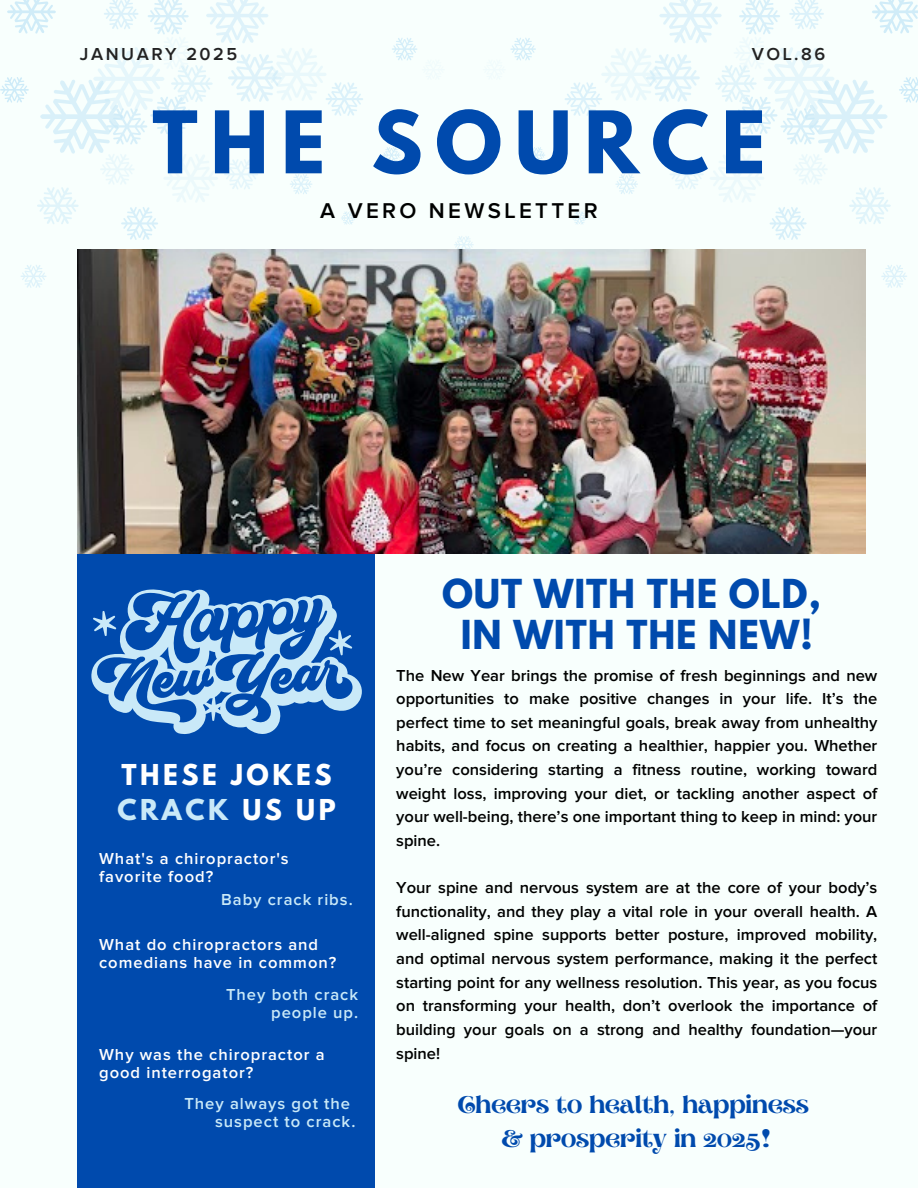
<style>
.page{position:relative;width:918px;height:1188px;background:#f8fffd}
.page>*{position:absolute;margin:0;border:0;box-sizing:border-box;transform-origin:0 0}
.t1{font:700 76.35px "League Spartan";letter-spacing:.165em;color:#004aad}
.t2{font:700 35.4px/41.7px "League Spartan";letter-spacing:.025em;color:#004aad;text-align:center}
.t3{font:700 25.5px/34.8px "League Spartan";letter-spacing:.14em;color:#fff}
.t4{font:600 24px/34.8px "Aprila";color:#004aad;text-align:center}
.t5{font:600 22.2px "Proxima Nova";letter-spacing:.15em;color:#000}
.t6{font:600 18px "Proxima Nova";letter-spacing:.14em;color:#222}
.t7{font:600 16.5px/23.7px "Proxima Nova";color:#000;text-align:justify}
.t8{font:600 16.5px/18px "Proxima Nova";letter-spacing:.06em;color:#fff}
.t9{font:600 16.5px "Proxima Nova";letter-spacing:.06em;color:#c9e9f8}
.s1{color:#c9e9f8}
</style>
<div class="page">
<div style="left:78px;top:486px;width:297px;height:702px;background:#004aad"></div>
<svg style="left:527px;top:147px;width:18px;height:16px"></svg>
<svg style="left:21px;top:265px;width:26px;height:23px"></svg>
<svg style="left:0;top:0;width:363px;height:240px"></svg>
<svg style="left:383px;top:147px;width:17px;height:16px"></svg>
<svg style="left:881px;top:265px;width:26px;height:23px"></svg>
<svg style="left:510px;top:38px;width:26px;height:23px"></svg>
<svg style="left:392px;top:38px;width:25px;height:23px"></svg>
<svg style="left:454px;top:236px;width:20px;height:14px"></svg>
<svg style="left:565px;top:0;width:353px;height:240px"></svg>
<img style="left:78px;top:250px;width:787px;height:303px">
<svg style="left:91px;top:589px;width:271px;height:145px"></svg>
<p class="t6" style="left:80px;top:45px;width:159px">JANUARY 2025</p>
<p class="t6" style="left:752px;top:45px;width:75px">VOL.86</p>
<h6 class="t1" style="left:152px;top:105px;width:615px">THE SOURCE</h6>
<h5 class="t5" style="left:320px;top:201px;width:279px">A VERO NEWSLETTER</h5>
<p class="t3" style="left:117px;top:761px;width:220px">THESE JOKES<br><span class="s1">CRACK</span> US UP</p>
<h3 class="t8" style="left:99px;top:850px;width:191px">What's a chiropractor's favorite food?</h3>
<p class="t9" style="left:221px;top:892px;width:133px">Baby crack ribs.</p>
<p class="t8" style="left:99px;top:936px;width:239px">What do chiropractors and comedians have in common?</p>
<p class="t9" style="left:226px;top:987px;width:134px">They both crack</p>
<p class="t9" style="left:271px;top:1005px;width:89px">people up.</p>
<p class="t8" style="left:99px;top:1046px;width:227px">Why was the chiropractor a good interrogator?</p>
<p class="t9" style="left:184px;top:1096px;width:167px">They always got the</p>
<p class="t9" style="left:215px;top:1114px;width:142px">suspect to crack.</p>
<h1 class="t2" style="left:442px;top:577px;width:381px">OUT WITH THE OLD,<br>IN WITH THE NEW!</h1>
<p class="t7" style="left:396px;top:664px;width:483px">The New Year brings the promise of fresh beginnings and new opportunities to make positive changes in your life. It’s the perfect time to set meaningful goals, break away from unhealthy habits, and focus on creating a healthier, happier you. Whether you’re considering starting a fitness routine, working toward weight loss, improving your diet, or tackling another aspect of your well-being, there’s one important thing to keep in mind: your spine.</p>
<p class="t7" style="left:396px;top:876px;width:483px">Your spine and nervous system are at the core of your body’s functionality, and they play a vital role in your overall health. A well-aligned spine supports better posture, improved mobility, and optimal nervous system performance, making it the perfect starting point for any wellness resolution. This year, as you focus on transforming your health, don’t overlook the importance of building your goals on a strong and healthy foundation—your spine!</p>
<h6 class="t4" style="left:458px;top:1089px;width:353px">Cheers to health, happiness &amp; prosperity in 2025!</h6>
</div>
